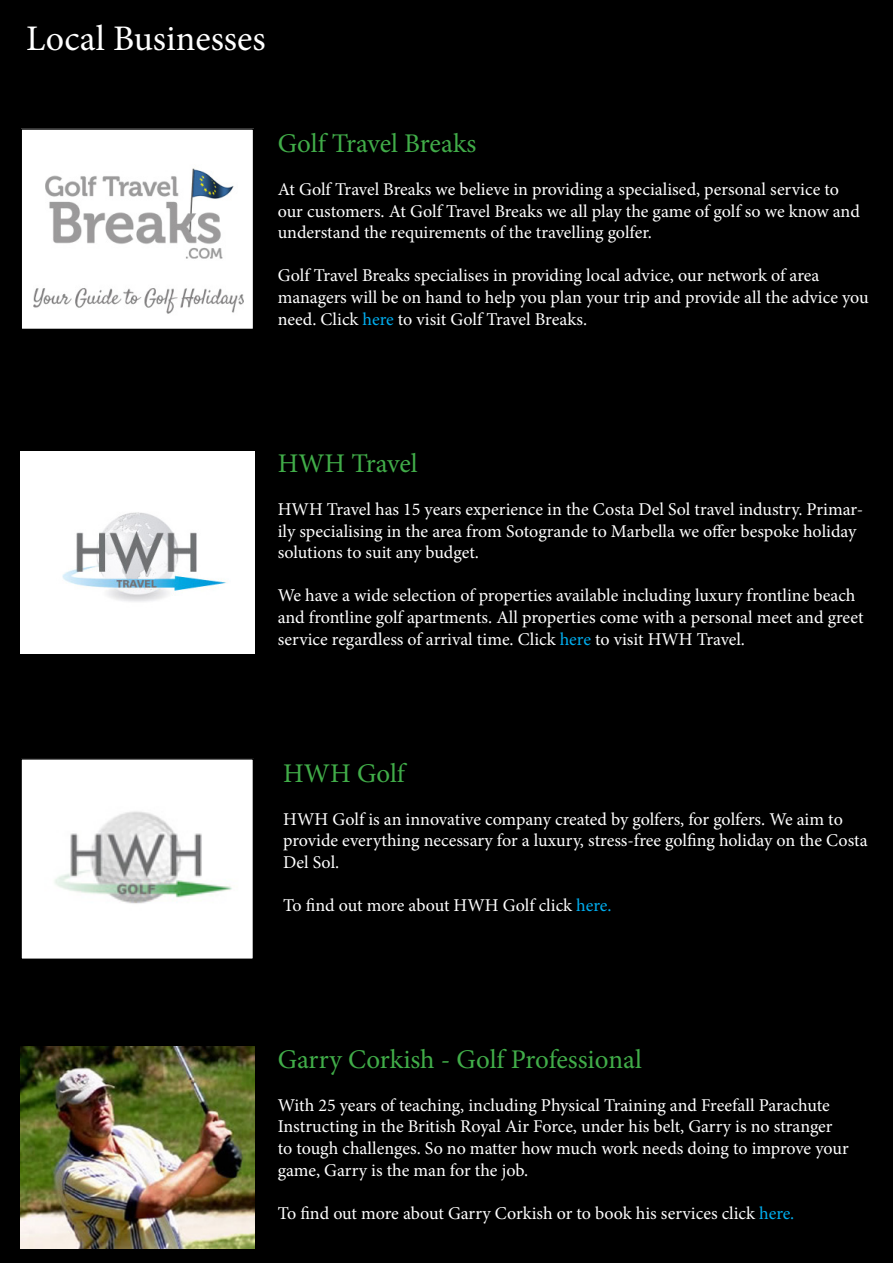
<style>
.page{position:relative;width:893px;height:1263px;background:#fff}
.page>*{position:absolute;margin:0;border:0;box-sizing:border-box;transform-origin:0 0}
.t1{font:36px "Minion Pro";color:#fff}
.t2{font:27px "Minion Pro";letter-spacing:-.005em;color:#41ad49}
.t3{font:18px/21.6px "Minion Pro";letter-spacing:-.005em;color:#fff}
.s1{color:#00aeef}
</style>
<div class="page">
<div style="left:1px;top:1px;width:891px;height:1261px;background:#000"></div>
<img style="left:23px;top:131px;width:228px;height:196px">
<div style="left:20px;top:128px;width:234px;height:202px;border:2px solid #000"></div>
<img style="left:23px;top:761px;width:228px;height:196px">
<div style="left:20px;top:758px;width:234px;height:202px;border:2px solid #000"></div>
<img style="left:20px;top:451px;width:234px;height:202px">
<img style="left:20px;top:1046px;width:234px;height:202px">
<h1 class="t1" style="left:26px;top:15px;width:241px">Local Businesses</h1>
<h2 class="t2" style="left:278px;top:125px;width:200px">Golf Travel Breaks</h2>
<p class="t3" style="left:278px;top:179px;width:584px">At Golf Travel Breaks we believe in providing a specialised, personal service to our customers. At Golf Travel Breaks we all play the game of golf so we know and understand the requirements of the travelling golfer.</p>
<p class="t3" style="left:278px;top:265px;width:593px">Golf Travel Breaks specialises in providing local advice, our network of area managers will be on hand to help you plan your trip and provide all the advice you need. Click <span class="s1">here</span> to visit Golf Travel Breaks.</p>
<h2 class="t2" style="left:278px;top:445px;width:141px">HWH Travel</h2>
<p class="t3" style="left:278px;top:498px;width:587px">HWH Travel has 15 years experience in the Costa Del Sol travel industry. Primar&shy;ily specialising in the area from Sotogrande to Marbella we offer bespoke holiday solutions to suit any budget.</p>
<p class="t3" style="left:278px;top:585px;width:587px">We have a wide selection of properties available including luxury frontline beach and frontline golf apartments. All properties come with a personal meet and greet service regardless of arrival time. Click <span class="s1">here</span> to visit HWH Travel.</p>
<h2 class="t2" style="left:283px;top:755px;width:123px">HWH Golf</h2>
<p class="t3" style="left:283px;top:808px;width:586px">HWH Golf is an innovative company created by golfers, for golfers. We aim to provide everything necessary for a luxury, stress-free golfing holiday on the Costa<br>Del Sol.</p>
<p class="t3" style="left:283px;top:895px;width:330px">To find out more about HWH Golf click <span class="s1">here.</span></p>
<h2 class="t2" style="left:278px;top:1041px;width:366px">Garry Corkish - Golf Professional</h2>
<p class="t3" style="left:278px;top:1094px;width:572px">With 25 years of teaching, including Physical Training and Freefall Parachute Instructing in the British Royal Air Force, under his belt, Garry is no stranger to tough challenges. So no matter how much work needs doing to improve your game, Garry is the man for the job.</p>
<p class="t3" style="left:278px;top:1202px;width:518px">To find out more about Garry Corkish or to book his services click <span class="s1">here.</span></p>
</div>
